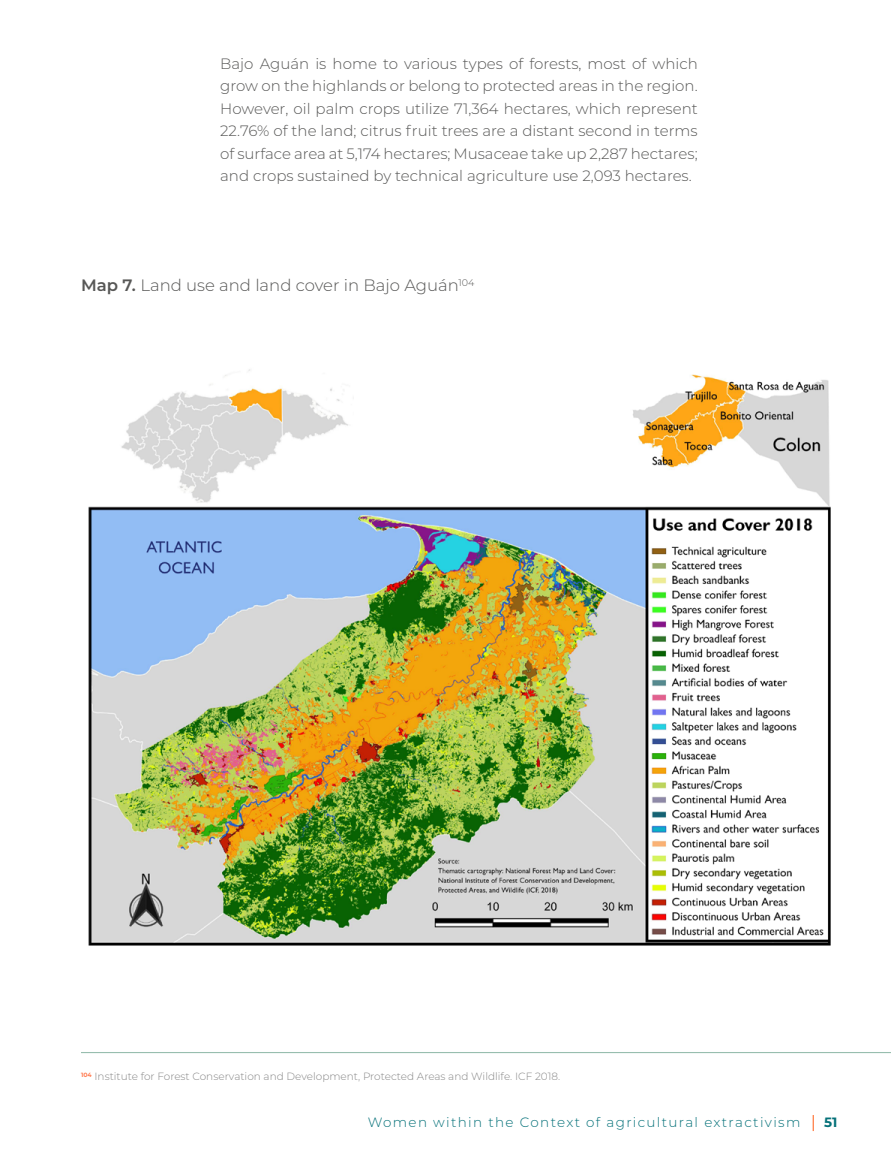
<style>
.page{position:relative;width:891px;height:1161px;background:#fff}
.page>*{position:absolute;margin:0;border:0;box-sizing:border-box;transform-origin:0 0}
.t1{font:300 16.5px "Montserrat";color:#575756}
.t2{font:300 15px/22.5px "Montserrat";color:#575756;text-align:justify}
.t3{font:300 13.5px "Montserrat";letter-spacing:.1em;color:#057179}
.t4{font:700 13.5px "Montserrat";color:#057179}
.t5{font:300 10.5px "Montserrat";color:#878787}
.s1{font-weight:600}
</style>
<div class="page">
<svg style="left:813px;top:1115px;width:1px;height:16px"></svg>
<img style="left:88px;top:369px;width:743px;height:577px">
<hr style="left:81px;top:1052px;width:810px;height:1px;background:#98beaf">
<p class="t2" style="left:220px;top:51px;width:479px">Bajo Aguán is home to various types of forests, most of which grow on the highlands or belong to protected areas in the region.<br>However, oil palm crops utilize 71,364 hectares, which represent 22.76% of the land; citrus fruit trees are a distant second in terms of surface area at 5,174 hectares; Musaceae take up 2,287 hectares; and crops sustained by technical agriculture use 2,093 hectares.</p>
<p class="t1" style="left:81px;top:274px;width:395px"><span class="s1">Map 7.</span> Land use and land cover in Bajo Aguán<sup>104</sup></p>
<p class="t5" style="left:81px;top:1069px;width:481px"><sup>104</sup> Institute for Forest Conservation and Development, Protected Areas and Wildlife. ICF 2018.</p>
<p class="t3" style="left:368px;top:1113px;width:434px">Women within the Context of agricultural extractivism</p>
<p class="t4" style="left:824px;top:1113px;width:15px">51</p>
</div>
